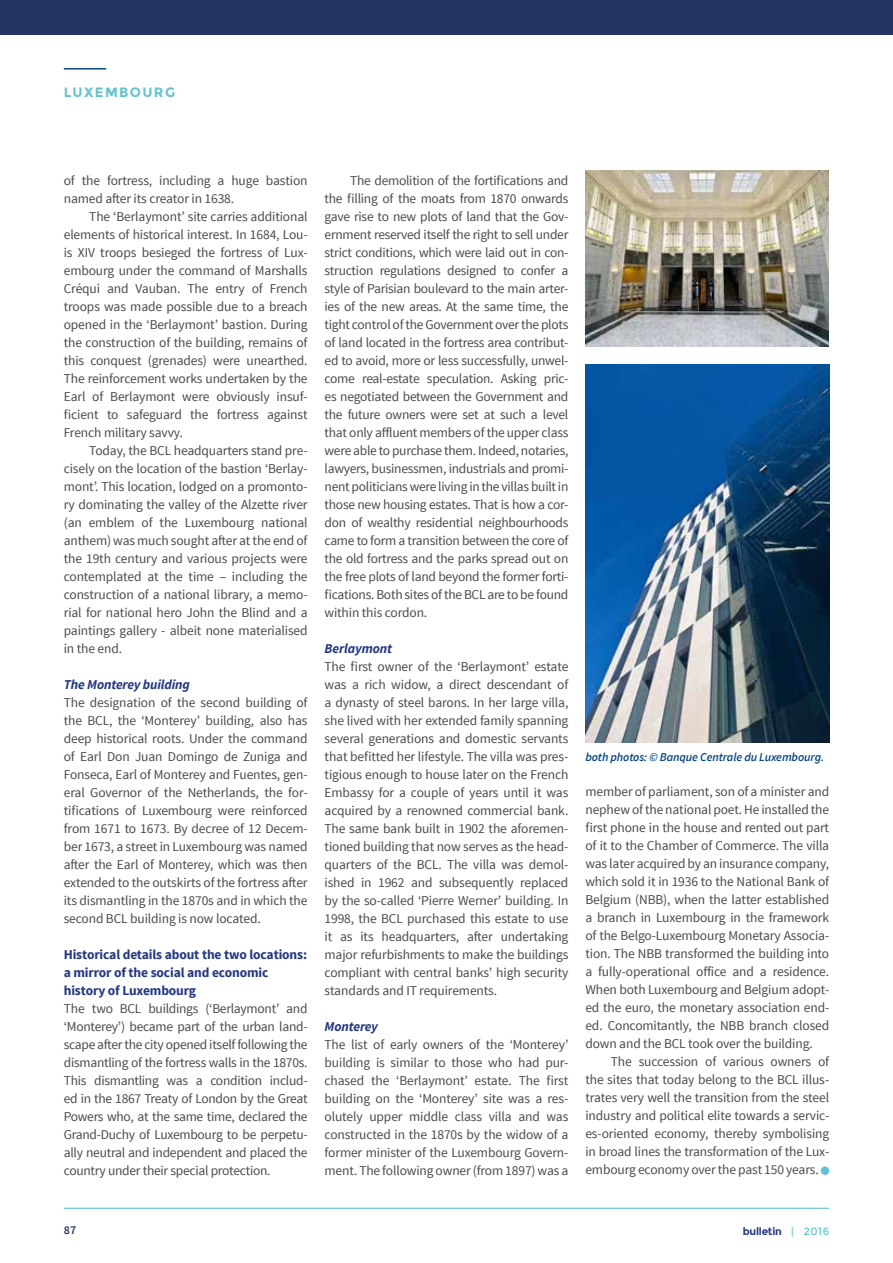
<style>
.page{position:relative;width:893px;height:1263px;background:#fff}
.page>*{position:absolute;margin:0;border:0;box-sizing:border-box;transform-origin:0 0}
.t1{font:13.5px/18px "Source Sans Pro";letter-spacing:-.01em;color:#4a4a49;text-align:justify}
.t2{font:700 13.5px/18px "Source Sans Pro";letter-spacing:-.01em;color:#253881}
.t3{font:italic 700 13.5px "Source Sans Pro";letter-spacing:-.01em;color:#253881}
.t4{font:700 13.5px "Montserrat";letter-spacing:.1em;color:#63c3d1}
.t5{font:italic 600 12px "Source Sans Pro";letter-spacing:-.01em;color:#084783}
.t6{font:600 12px "Source Sans Pro";color:#233362}
.t7{font:700 10.5px "Montserrat";letter-spacing:-.02em;color:#253881}
.s1{font-weight:400;color:#63c3d1}
</style>
<div class="page">
<hr style="left:64px;top:1208px;width:765px;height:1px;background:#63c3d1">
<div style="left:0;top:0;width:893px;height:35px;background:#233362"></div>
<hr style="left:64px;top:68px;width:42px;height:2px;background:#084783">
<div style="left:821px;top:1166px;width:8px;height:9px;background:#63c3d1;border-radius:50%"></div>
<img style="left:585px;top:170px;width:243px;height:176px">
<img style="left:585px;top:365px;width:244px;height:378px">
<p class="t4" style="left:64px;top:84px;width:113px">LUXEMBOURG</p>
<p class="t1" style="left:64px;top:172px;width:245px">of the fortress, including a huge bastion named after its creator in 1638.</p>
<p class="t1" style="left:64px;top:208px;width:245px;text-indent:26px">The ‘Berlaymont’ site carries additional elements of historical interest. In 1684, Lou&shy;is XIV troops besieged the fortress of Lux&shy;embourg under the command of Marshalls Créqui and Vauban. The entry of French troops was made possible due to a breach opened in the ‘Berlaymont’ bastion. During the construction of the building, remains of this conquest (grenades) were unearthed.<br>The reinforcement works undertaken by the Earl of Berlaymont were obviously insuf&shy;ficient to safeguard the fortress against French military savvy.</p>
<p class="t1" style="left:64px;top:442px;width:245px;text-indent:26px">Today, the BCL headquarters stand pre&shy;cisely on the location of the bastion ‘Berlay&shy;mont’. This location, lodged on a promonto&shy;ry dominating the valley of the Alzette river (an emblem of the Luxembourg national anthem) was much sought after at the end of the 19th century and various projects were contemplated at the time – including the construction of a national library, a memo&shy;rial for national hero John the Blind and a paintings gallery - albeit none materialised in the end.</p>
<p class="t3" style="left:64px;top:676px;width:128px">The Monterey building</p>
<p class="t1" style="left:64px;top:693px;width:245px">The designation of the second building of the BCL, the ‘Monterey’ building, also has deep historical roots. Under the command of Earl Don Juan Domingo de Zuniga and Fonseca, Earl of Monterey and Fuentes, gen&shy;eral Governor of the Netherlands, the for&shy;tifications of Luxembourg were reinforced from 1671 to 1673. By decree of 12 Decem&shy;ber 1673, a street in Luxembourg was named after the Earl of Monterey, which was then extended to the outskirts of the fortress after its dismantling in the 1870s and in which the second BCL building is now located.</p>
<p class="t2" style="left:64px;top:946px;width:245px">Historical details about the two locations: a mirror of the social and economic history of Luxembourg</p>
<p class="t1" style="left:64px;top:999px;width:245px">The two BCL buildings (‘Berlaymont’ and ‘Monterey’) became part of the urban land&shy;scape after the city opened itself following the dismantling of the fortress walls in the 1870s.<br>This dismantling was a condition includ&shy;ed in the 1867 Treaty of London by the Great Powers who, at the same time, declared the Grand-Duchy of Luxembourg to be perpetu&shy;ally neutral and independent and placed the country under their special protection.</p>
<p class="t1" style="left:325px;top:171px;width:245px;text-indent:26px">The demolition of the fortifications and the filling of the moats from 1870 onwards gave rise to new plots of land that the Gov&shy;ernment reserved itself the right to sell under strict conditions, which were laid out in con&shy;struction regulations designed to confer a style of Parisian boulevard to the main arter&shy;ies of the new areas. At the same time, the tight control of the Government over the plots of land located in the fortress area contribut&shy;ed to avoid, more or less successfully, unwel&shy;come real-estate speculation. Asking pric&shy;es negotiated between the Government and the future owners were set at such a level that only affluent members of the upper class were able to purchase them. Indeed, notaries, lawyers, businessmen, industrials and promi&shy;nent politicians were living in the villas built in those new housing estates. That is how a cor&shy;don of wealthy residential neighbourhoods came to form a transition between the core of the old fortress and the parks spread out on the free plots of land beyond the former forti&shy;fications. Both sites of the BCL are to be found within this cordon.</p>
<p class="t3" style="left:325px;top:639px;width:69px">Berlaymont</p>
<p class="t1" style="left:325px;top:657px;width:245px">The first owner of the ‘Berlaymont’ estate was a rich widow, a direct descendant of a dynasty of steel barons. In her large villa, she lived with her extended family spanning several generations and domestic servants that befitted her lifestyle. The villa was pres&shy;tigious enough to house later on the French Embassy for a couple of years until it was acquired by a renowned commercial bank.<br>The same bank built in 1902 the aforemen&shy;tioned building that now serves as the head&shy;quarters of the BCL. The villa was demol&shy;ished in 1962 and subsequently replaced by the so-called ‘Pierre Werner’ building. In 1998, the BCL purchased this estate to use it as its headquarters, after undertaking major refurbishments to make the buildings compliant with central banks’ high security standards and IT requirements.</p>
<p class="t3" style="left:325px;top:1017px;width:55px">Monterey</p>
<p class="t1" style="left:325px;top:1035px;width:245px">The list of early owners of the ‘Monterey’ building is similar to those who had pur&shy;chased the ‘Berlaymont’ estate. The first building on the ‘Monterey’ site was a res&shy;olutely upper middle class villa and was constructed in the 1870s by the widow of a former minister of the Luxembourg Govern&shy;ment. The following owner (from 1897) was a</p>
<p class="t5" style="left:585px;top:749px;width:240px">both photos: © Banque Centrale du Luxembourg.</p>
<p class="t1" style="left:585px;top:783px;width:245px">member of parliament, son of a minister and nephew of the national poet. He installed the first phone in the house and rented out part of it to the Chamber of Commerce. The villa was later acquired by an insurance company, which sold it in 1936 to the National Bank of Belgium (NBB), when the latter established a branch in Luxembourg in the framework of the Belgo-Luxembourg Monetary Associa&shy;tion. The NBB transformed the building into a fully-operational office and a residence.<br>When both Luxembourg and Belgium adopt&shy;ed the euro, the monetary association end&shy;ed. Concomitantly, the NBB branch closed down and the BCL took over the building.</p>
<p class="t1" style="left:585px;top:1053px;width:245px;text-indent:26px">The succession of various owners of the sites that today belong to the BCL illus&shy;trates very well the transition from the steel industry and political elite towards a servic&shy;es-oriented economy, thereby symbolising in broad lines the transformation of the Lux&shy;embourg economy over the past 150 years.</p>
<p class="t6" style="left:64px;top:1222px;width:14px">87</p>
<p class="t7" style="left:743px;top:1225px;width:88px">bulletin <span class="s1">| 2016</span></p>
</div>
